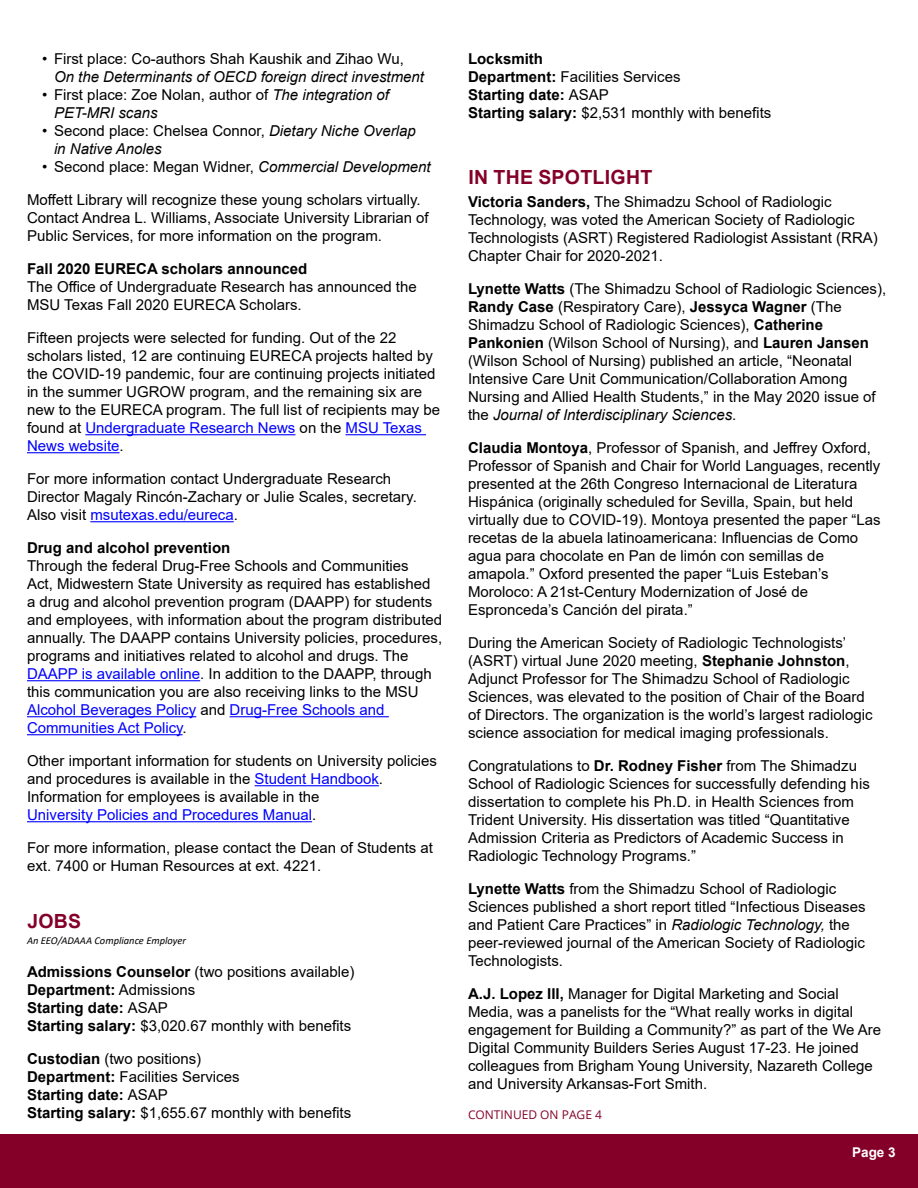
<style>
.page{position:relative;width:918px;height:1188px;background:#fff}
.page>*{position:absolute;margin:0;border:0;box-sizing:border-box;transform-origin:0 0}
.Text{font:700 19.5px "Arial";letter-spacing:.015em;color:#840029}
.No_Spacing{font:700 19.5px "Arial";color:#840029}
.No_Spacing-2{font:15px/18px "Arial";color:#000}
.No_Spacing-3{font:italic 15px/18px "Arial";color:#000}
.No_Spacing-4{font:700 15px/18px "Arial";color:#000}
.t1{font:700 13.5px "Arial";color:#fff}
.Category_hedder{font:12px "Open Sans";color:#840029}
.No_Spacing-5{font:italic 10.5px "Calibri";color:#000}
.s1{font-style:normal}
.s2{font-style:italic}
.s3{font-weight:700}
.s4{color:#00f}
.s5{font-weight:400}
</style>
<div class="page">
<div style="left:0;top:1134px;width:918px;height:54px;background:#840029"></div>
<hr style="left:85px;top:434px;width:210px;height:1px;background:#00f">
<hr style="left:346px;top:434px;width:80px;height:1px;background:#00f">
<hr style="left:27px;top:452px;width:93px;height:1px;background:#00f">
<hr style="left:90px;top:521px;width:144px;height:1px;background:#00f">
<hr style="left:27px;top:680px;width:173px;height:1px;background:#00f">
<hr style="left:27px;top:716px;width:169px;height:1px;background:#00f">
<hr style="left:230px;top:716px;width:159px;height:1px;background:#00f">
<hr style="left:27px;top:734px;width:156px;height:1px;background:#00f">
<hr style="left:255px;top:785px;width:124px;height:1px;background:#00f">
<hr style="left:27px;top:821px;width:285px;height:1px;background:#00f">
<p class="No_Spacing-3" style="left:54px;top:50px;width:372px;text-indent:-12px"><span class="s1">• First place: Co-authors Shah Kaushik and Zihao Wu,<br></span>On the Determinants of OECD foreign direct investment</p>
<p class="No_Spacing-2" style="left:54px;top:86px;width:337px;text-indent:-12px">• First place: Zoe Nolan, author of <span class="s2">The integration of<br>PET-MRI scans</span></p>
<p class="No_Spacing-3" style="left:54px;top:122px;width:363px;text-indent:-12px"><span class="s1">• Second place: Chelsea Connor,</span> Dietary Niche Overlap in Native Anoles</p>
<p class="No_Spacing-2" style="left:42px;top:158px;width:390px">• Second place: Megan Widner, <span class="s2">Commercial Development</span></p>
<p class="No_Spacing-2" style="left:27px;top:191px;width:403px">Moffett Library will recognize these young scholars virtually.<br>Contact Andrea L. Williams, Associate University Librarian of<br>Public Services, for more information on the program.</p>
<p class="No_Spacing-2" style="left:27px;top:260px;width:391px"><span class="s3">Fall 2020 EURECA scholars announced<br></span>The Office of Undergraduate Research has announced the<br>MSU Texas Fall 2020 EURECA Scholars.</p>
<p class="No_Spacing-2" style="left:27px;top:329px;width:415px">Fifteen projects were selected for funding. Out of the 22 scholars listed, 12 are continuing EURECA projects halted by the COVID-19 pandemic, four are continuing projects initiated in the summer UGROW program, and the remaining six are new to the EURECA program. The full list of recipients may be found at <span class="s4">Undergraduate Research News</span> on the <span class="s4">MSU Texas News website</span>.</p>
<p class="No_Spacing-2" style="left:27px;top:470px;width:391px">For more information contact Undergraduate Research<br>Director Magaly Rincón-Zachary or Julie Scales, secretary.<br>Also visit <span class="s4">msutexas.edu/eureca</span>.</p>
<p class="No_Spacing-2" style="left:27px;top:539px;width:417px"><span class="s3">Drug and alcohol prevention<br></span>Through the federal Drug-Free Schools and Communities<br>Act, Midwestern State University as required has established a drug and alcohol prevention program (DAAPP) for students and employees, with information about the program distributed annually. The DAAPP contains University policies, procedures, programs and initiatives related to alcohol and drugs. The <span class="s4">DAAPP is available online</span>. In addition to the DAAPP, through this communication you are also receiving links to the MSU <span class="s4">Alcohol Beverages Policy</span> and <span class="s4">Drug-Free Schools and Communities Act Policy</span>.</p>
<p class="No_Spacing-2" style="left:27px;top:752px;width:412px">Other important information for students on University policies and procedures is available in the <span class="s4">Student Handbook</span>.<br>Information for employees is available in the<br><span class="s4">University Policies and Procedures Manual</span>.</p>
<p class="No_Spacing-2" style="left:27px;top:839px;width:408px">For more information, please contact the Dean of Students at ext. 7400 or Human Resources at ext. 4221.</p>
<p class="No_Spacing" style="left:27px;top:907px;width:55px">JOBS</p>
<p class="No_Spacing-5" style="left:27px;top:933px;width:161px">An EEO/ADAAA Compliance Employer</p>
<p class="No_Spacing-2" style="left:27px;top:963px;width:329px"><span class="s3">Admissions Counselor</span> (two positions available)<br><span class="s3">Department:</span> Admissions<br><span class="s3">Starting date:</span> ASAP<br><span class="s3">Starting salary:</span> $3,020.67 monthly with benefits</p>
<p class="No_Spacing-2" style="left:27px;top:1050px;width:326px"><span class="s3">Custodian</span> (two positions)<br><span class="s3">Department:</span> Facilities Services<br><span class="s3">Starting date:</span> ASAP<br><span class="s3">Starting salary:</span> $1,655.67 monthly with benefits</p>
<p class="No_Spacing-4" style="left:468px;top:50px;width:305px">Locksmith<br>Department: <span class="s5">Facilities Services<br></span>Starting date: <span class="s5">ASAP<br></span>Starting salary: <span class="s5">$2,531 monthly with benefits</span></p>
<p class="Text" style="left:468px;top:164px;width:185px">IN THE SPOTLIGHT</p>
<p class="No_Spacing-2" style="left:468px;top:193px;width:411px"><span class="s3">Victoria Sanders,</span> The Shimadzu School of Radiologic Technology, was voted the American Society of Radiologic Technologists (ASRT) Registered Radiologist Assistant (RRA)<br>Chapter Chair for 2020-2021.</p>
<p class="No_Spacing-2" style="left:468px;top:280px;width:420px"><span class="s3">Lynette Watts</span> (The Shimadzu School of Radiologic Sciences), <span class="s3">Randy Case</span> (Respiratory Care), <span class="s3">Jessyca Wagner</span> (The Shimadzu School of Radiologic Sciences), <span class="s3">Catherine Pankonien</span> (Wilson School of Nursing), and <span class="s3">Lauren Jansen </span>(Wilson School of Nursing) published an article, “Neonatal Intensive Care Unit Communication/Collaboration Among Nursing and Allied Health Students,” in the May 2020 issue of the <span class="s2">Journal of Interdisciplinary Sciences</span>.</p>
<p class="No_Spacing-2" style="left:468px;top:439px;width:414px"><span class="s3">Claudia Montoya</span>, Professor of Spanish, and Jeffrey Oxford, Professor of Spanish and Chair for World Languages, recently presented at the 26th Congreso Internacional de Literatura Hispánica (originally scheduled for Sevilla, Spain, but held virtually due to COVID-19). Montoya presented the paper “Las recetas de la abuela latinoamericana: Influencias de Como agua para chocolate en Pan de limón con semillas de amapola.” Oxford presented the paper “Luis Esteban’s Moroloco: A 21st-Century Modernization of José de Espronceda’s Canción del pirata.”</p>
<p class="No_Spacing-2" style="left:468px;top:634px;width:406px">During the American Society of Radiologic Technologists’ (ASRT) virtual June 2020 meeting, <span class="s3">Stephanie Johnston</span>, Adjunct Professor for The Shimadzu School of Radiologic Sciences, was elevated to the position of Chair of the Board of Directors. The organization is the world’s largest radiologic science association for medical imaging professionals.</p>
<p class="No_Spacing-2" style="left:468px;top:757px;width:403px">Congratulations to <span class="s3">Dr. Rodney Fisher</span> from The Shimadzu School of Radiologic Sciences for successfully defending his dissertation to complete his Ph.D. in Health Sciences from Trident University. His dissertation was titled “Quantitative Admission Criteria as Predictors of Academic Success in Radiologic Technology Programs.”</p>
<p class="No_Spacing-2" style="left:468px;top:880px;width:399px"><span class="s3">Lynette Watts</span> from the Shimadzu School of Radiologic Sciences published a short report titled “Infectious Diseases and Patient Care Practices” in <span class="s2">Radiologic Technology,</span> the peer-reviewed journal of the American Society of Radiologic Technologists.</p>
<p class="No_Spacing-2" style="left:468px;top:985px;width:415px"><span class="s3">A.J. Lopez III,</span> Manager for Digital Marketing and Social Media, was a panelists for the “What really works in digital engagement for Building a Community?” as part of the We Are Digital Community Builders Series August 17-23. He joined colleagues from Brigham Young University, Nazareth College and University Arkansas-Fort Smith.</p>
<p class="Category_hedder" style="left:468px;top:1106px;width:136px">CONTINUED ON PAGE 4</p>
<p class="t1" style="left:852px;top:1143px;width:45px">Page 3</p>
</div>
